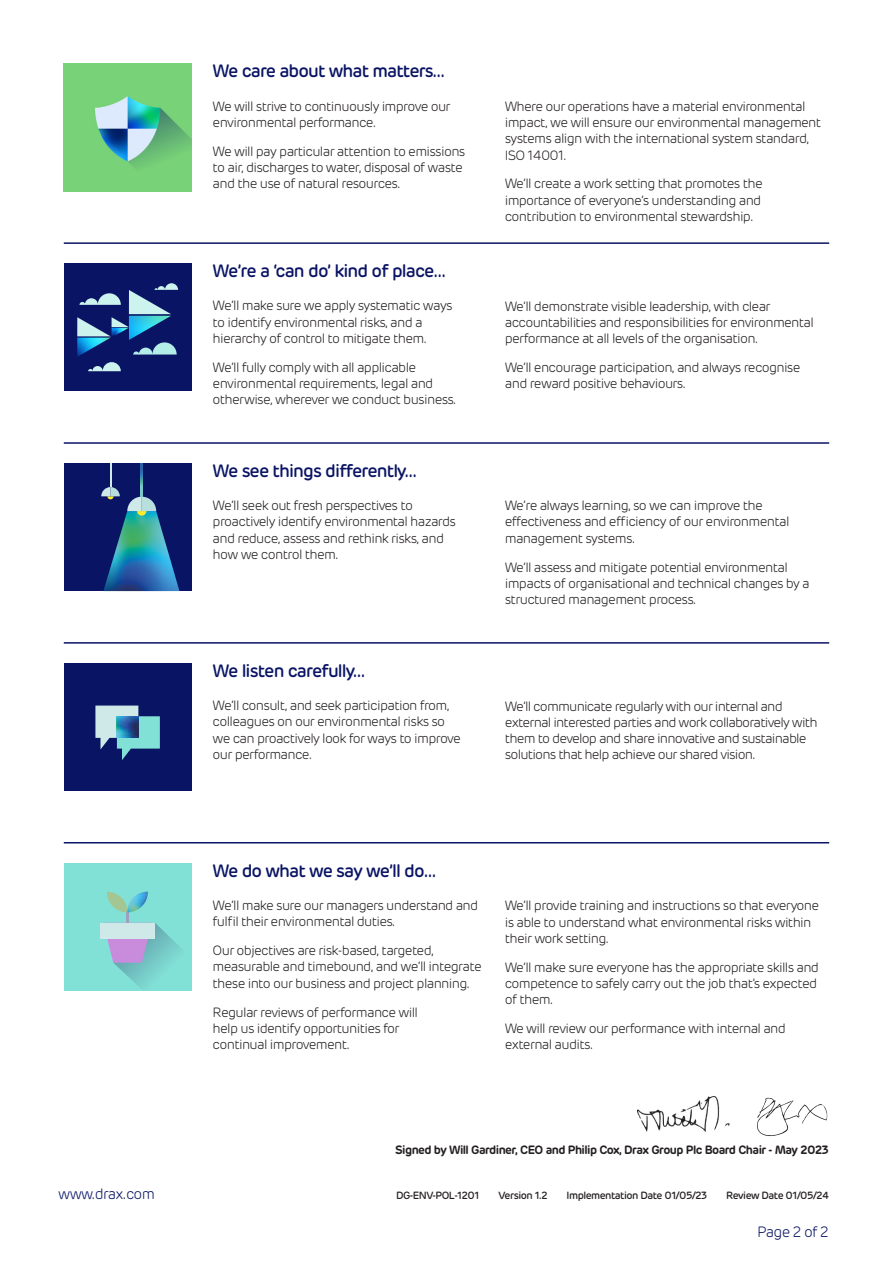
<style>
.page{position:relative;width:893px;height:1263px;background:#fff}
.page>*{position:absolute;margin:0;border:0;box-sizing:border-box;transform-origin:0 0}
.Intro_text_big{font:500 18px "Rubrik";letter-spacing:-.05em;color:#0a1464}
.Paragraph_1{font:300 15px "Rubrik";letter-spacing:-.05em;color:#0a1464}
.Paragraph_Style_2{font:300 13.5px/16.2px "Rubrik";letter-spacing:-.05em;color:#231f20}
.Intro_text{font:600 12px "Rubrik";letter-spacing:-.05em;color:#231f20}
.Doc_code{font:500 10.5px "Rubrik";letter-spacing:-.05em;color:#231f20}
</style>
<div class="page">
<hr style="left:0;top:565px;width:1px;height:190px;background:#5694cf">
<img style="left:637px;top:1096px;width:93px;height:36px">
<svg style="left:757px;top:1097px;width:71px;height:40px"></svg>
<div style="left:64px;top:264px;width:127px;height:127px;background:#0a1464"></div>
<svg style="left:77px;top:283px;width:101px;height:88px"></svg>
<hr style="left:64px;top:242px;width:765px;height:2px;background:#0a1464">
<div style="left:64px;top:463px;width:127px;height:128px;background:#0a1464"></div>
<img style="left:103px;top:511px;width:76px;height:80px">
<svg style="left:127px;top:497px;width:29px;height:19px"></svg>
<svg style="left:141px;top:463px;width:2px;height:34px"></svg>
<svg style="left:101px;top:463px;width:19px;height:36px"></svg>
<hr style="left:64px;top:442px;width:765px;height:2px;background:#0a1464">
<div style="left:64px;top:663px;width:127px;height:128px;background:#0a1464"></div>
<svg style="left:95px;top:705px;width:65px;height:55px"></svg>
<svg style="left:117px;top:716px;width:21px;height:22px"></svg>
<div style="left:64px;top:863px;width:127px;height:128px;background:#82e1d7"></div>
<svg style="left:107px;top:892px;width:21px;height:20px"></svg>
<svg style="left:103px;top:911px;width:78px;height:77px"></svg>
<div style="left:100px;top:923px;width:55px;height:15px;background:#cfe9e8"></div>
<svg style="left:127px;top:891px;width:21px;height:21px"></svg>
<hr style="left:64px;top:642px;width:765px;height:2px;background:#0a1464">
<hr style="left:64px;top:842px;width:765px;height:1px;background:#0a1464">
<img style="left:64px;top:64px;width:127px;height:127px">
<p class="Intro_text_big" style="left:213px;top:60px;width:234px">We care about what matters…</p>
<p class="Paragraph_Style_2" style="left:213px;top:98px;width:239px">We will strive to continuously improve our environmental performance.</p>
<p class="Paragraph_Style_2" style="left:213px;top:143px;width:254px">We will pay particular attention to emissions to air, discharges to water, disposal of waste and the use of natural resources.</p>
<p class="Intro_text_big" style="left:213px;top:260px;width:234px">We’re a ‘can do’ kind of place…</p>
<p class="Paragraph_Style_2" style="left:213px;top:298px;width:241px">We’ll make sure we apply systematic ways to identify environmental risks, and a hierarchy of control to mitigate them.</p>
<p class="Paragraph_Style_2" style="left:213px;top:359px;width:246px">We’ll fully comply with all applicable environmental requirements, legal and otherwise, wherever we conduct business.</p>
<p class="Paragraph_Style_2" style="left:505px;top:98px;width:318px">Where our operations have a material environmental impact, we will ensure our environmental management systems align with the international system standard, ISO 14001.</p>
<p class="Paragraph_Style_2" style="left:505px;top:176px;width:259px;text-align:justify">We’ll create a work setting that promotes the importance of everyone’s understanding and contribution to environmental stewardship.</p>
<p class="Paragraph_Style_2" style="left:505px;top:298px;width:311px">We’ll demonstrate visible leadership, with clear accountabilities and responsibilities for environmental performance at all levels of the organisation.</p>
<p class="Paragraph_Style_2" style="left:505px;top:360px;width:297px">We’ll encourage participation, and always recognise and reward positive behaviours.</p>
<p class="Intro_text_big" style="left:213px;top:460px;width:205px">We see things differently…</p>
<p class="Paragraph_Style_2" style="left:213px;top:498px;width:245px">We’ll seek out fresh perspectives to proactively identify environmental hazards and reduce, assess and rethink risks, and how we control them.</p>
<p class="Paragraph_Style_2" style="left:505px;top:498px;width:286px">We’re always learning, so we can improve the effectiveness and efficiency of our environmental management systems.</p>
<p class="Paragraph_Style_2" style="left:505px;top:559px;width:306px">We’ll assess and mitigate potential environmental impacts of organisational and technical changes by a structured management process.</p>
<p class="Intro_text_big" style="left:213px;top:660px;width:154px">We listen carefully…</p>
<p class="Paragraph_Style_2" style="left:213px;top:698px;width:250px">We’ll consult, and seek participation from, colleagues on our environmental risks so we can proactively look for ways to improve our performance.</p>
<p class="Paragraph_Style_2" style="left:505px;top:698px;width:314px">We’ll communicate regularly with our internal and external interested parties and work collaboratively with them to develop and share innovative and sustainable solutions that help achieve our shared vision.</p>
<p class="Intro_text_big" style="left:213px;top:859px;width:225px">We do what we say we’ll do…</p>
<p class="Paragraph_Style_2" style="left:213px;top:897px;width:267px">We’ll make sure our managers understand and fulfil their environmental duties.</p>
<p class="Paragraph_Style_2" style="left:213px;top:943px;width:271px">Our objectives are risk-based, targeted, measurable and timebound, and we’ll integrate these into our business and project planning.</p>
<p class="Paragraph_Style_2" style="left:213px;top:1004px;width:207px">Regular reviews of performance will help us identify opportunities for continual improvement.</p>
<p class="Paragraph_Style_2" style="left:505px;top:898px;width:316px">We’ll provide training and instructions so that everyone is able to understand what environmental risks within their work setting.</p>
<p class="Paragraph_Style_2" style="left:505px;top:959px;width:316px">We’ll make sure everyone has the appropriate skills and competence to safely carry out the job that’s expected of them.</p>
<p class="Paragraph_Style_2" style="left:505px;top:1021px;width:283px">We will review our performance with internal and external audits.</p>
<p class="Intro_text" style="left:395px;top:1142px;width:435px">Signed by Will Gardiner, CEO and Philip Cox, Drax Group Plc Board Chair - May 2023</p>
<p class="Paragraph_1" style="left:58px;top:1185px;width:98px">www.drax.com</p>
<p class="Doc_code" style="left:396px;top:1189px;width:85px">DG-ENV-POL-1201</p>
<p class="Doc_code" style="left:498px;top:1189px;width:51px">Version 1.2</p>
<p class="Doc_code" style="left:567px;top:1189px;width:142px">Implementation Date 01/05/23</p>
<p class="Doc_code" style="left:726px;top:1189px;width:104px">Review Date 01/05/24</p>
<p class="Paragraph_1" style="left:757px;top:1223px;width:73px">Page 2 of 2</p>
</div>
